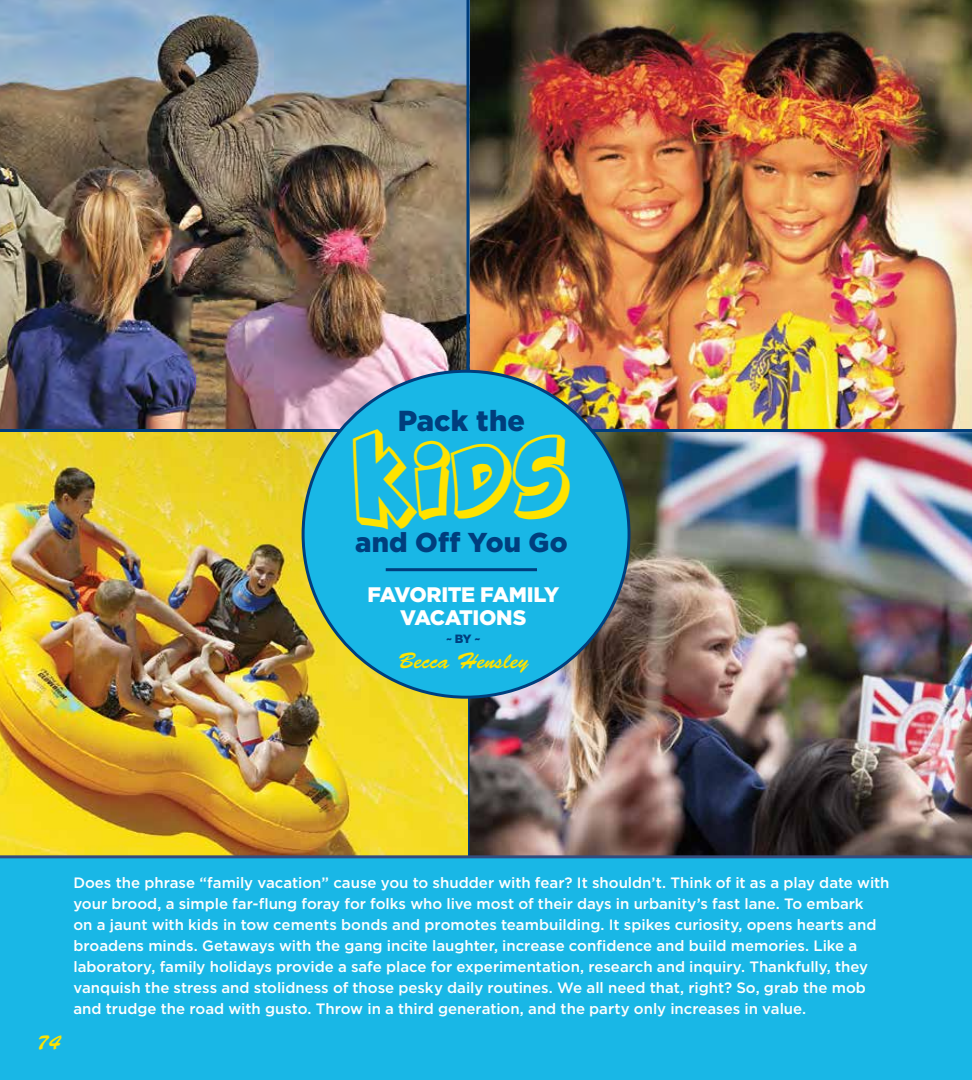
<style>
.page{position:relative;width:972px;height:1080px;background:#fff}
.page>*{position:absolute;margin:0;border:0;box-sizing:border-box;transform-origin:0 0}
.t1{font:49.8px "Kraash";color:#ffe300}
.t2{font:900 28.95px "Gotham";color:#003e7d}
.t3{font:900 27.3px "Gotham";letter-spacing:.005em;color:#003e7d}
.t4{font:22.5px "Brush Script Std";color:#ffe300}
.t5{font:900 21px/22.5px "Gotham";letter-spacing:-.025em;color:#fff;text-align:center}
.t6{font:21px "Brush Script Std";color:#ffe300}
.t7{font:500 15px/21px "Gotham";color:#fff}
.t8{font:900 12px "Gotham";color:#003e7d}
</style>
<div class="page">
<img style="left:470px;top:432px;width:502px;height:423px">
<div style="left:0;top:858px;width:972px;height:222px;background:#19b7e6"></div>
<img style="left:470px;top:0;width:502px;height:429px">
<img style="left:0;top:0;width:466px;height:855px">
<svg style="left:466px;top:0;width:4px;height:855px"></svg>
<hr style="left:0;top:429px;width:972px;height:3px;background:#003e7d">
<div style="left:303px;top:371px;width:326px;height:326px;background:#19b7e6;border-radius:50%"></div>
<hr style="left:386px;top:568px;width:151px;height:3px;background:#003e7d">
<hr style="left:0;top:855px;width:972px;height:3px;background:#354c7d">
<h2 class="t2" style="left:398px;top:404px;width:129px">PACK THE</h2>
<h1 class="t1" style="left:353px;top:449px;width:219px">Kids</h1>
<h3 class="t3" style="left:355px;top:526px;width:214px">AND OFF YOU GO</h3>
<h3 class="t5" style="left:367px;top:583px;width:193px">FAVO RITE FAMILY<br>VACATIO NS</h3>
<p class="t8" style="left:446px;top:632px;width:36px">~ BY ~</p>
<h3 class="t4" style="left:398px;top:649px;width:132px">Becca Hensley</h3>
<h3 class="t6" style="left:37px;top:1030px;width:25px">74</h3>
<p class="t7" style="left:73px;top:872px;width:818px">Does the phrase “family vacation” cause you to shudder with fear? It shouldn’t. Think of it as a play date with your brood, a simple far-flung foray for folks who live most of their days in urbanity’s fast lane. To embark<br>on a jaunt with kids in tow cements bonds and promotes teambuilding. It spikes curiosity, opens hearts and broadens minds. Getaways with the gang incite laughter, increase confidence and build memories. Like a laboratory, family holidays provide a safe place for experimentation, research and inquiry. Thankfully, they vanquish the stress and stolidness of those pesky daily routines. We all need that, right? So, grab the mob and trudge the road with gusto. Throw in a third generation, and the party only increases in value.</p>
</div>
